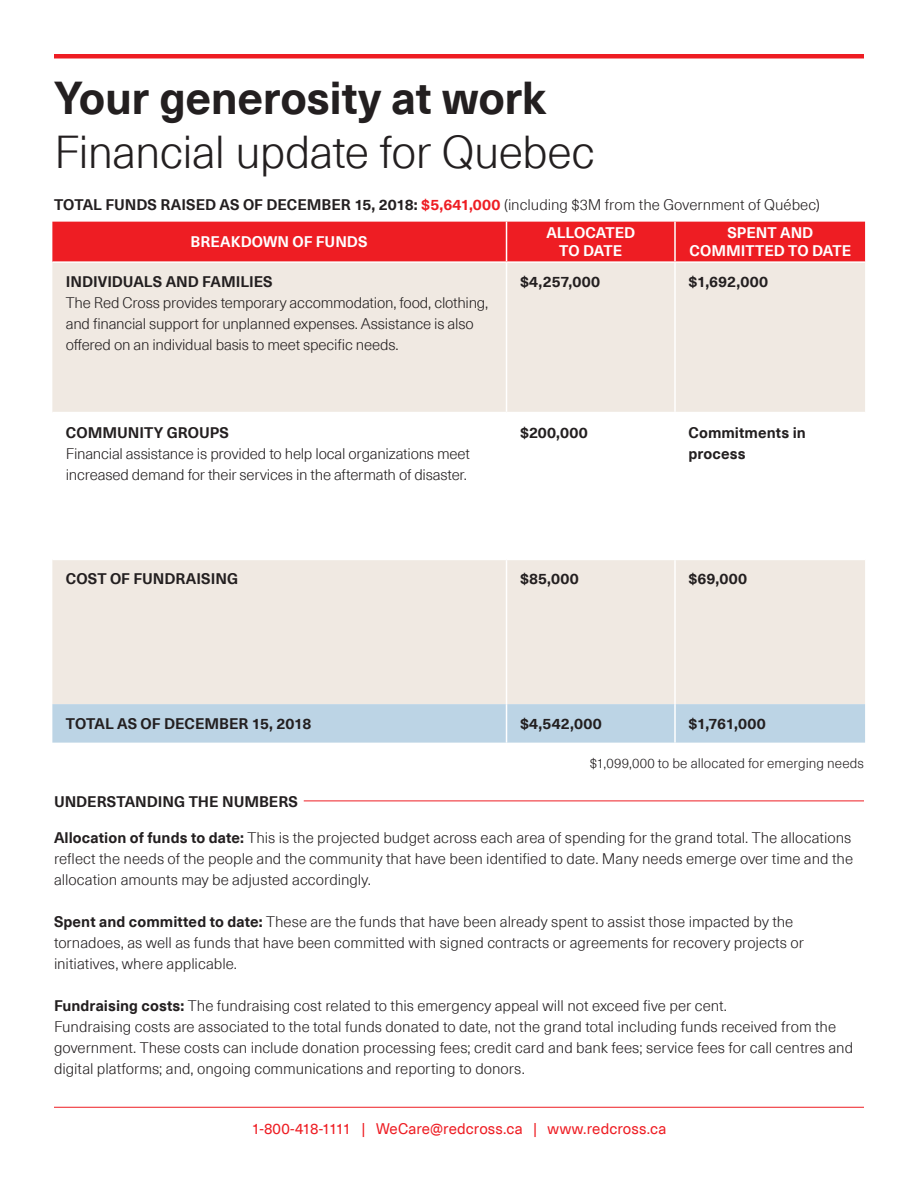
<style>
.page{position:relative;width:918px;height:1188px;background:#fff}
.page>*{position:absolute;margin:0;border:0;box-sizing:border-box;transform-origin:0 0}
.t1{font:300 45px/54px "Neue Haas Unica Pro";letter-spacing:-.015em;color:#231f20}
.t2{font:300 15px/21px "Neue Haas Unica Pro";letter-spacing:-.005em;color:#231f20}
.t3{font:700 15px/21px "Neue Haas Unica Pro";color:#231f20}
.t4{font:700 15px/18px "Neue Haas Unica Pro";color:#fff;text-align:center}
.t5{font:15px "Neue Haas Unica Pro";letter-spacing:.005em;color:#ee1d23}
.t6{font:300 13.5px "Neue Haas Unica Pro";letter-spacing:.005em;color:#231f20}
.s1{font-weight:700}
.s2{font-weight:700;color:#ee1d23}
</style>
<div class="page">
<hr style="left:54px;top:54px;width:810px;height:4px;background:#ee1d23">
<div style="left:52px;top:222px;width:813px;height:39px;background:#ee1d23"></div>
<svg style="left:52px;top:263px;width:813px;height:441px;fill:#f0e9e2"></svg>
<div style="left:52px;top:704px;width:813px;height:39px;background:#bcd4e5"></div>
<hr style="left:506px;top:222px;width:1px;height:39px;background:#fff">
<hr style="left:674px;top:222px;width:2px;height:39px;background:#fff">
<hr style="left:506px;top:263px;width:1px;height:149px;background:#fff">
<hr style="left:674px;top:263px;width:2px;height:149px;background:#fff">
<hr style="left:52px;top:412px;width:455px;height:1px;background:#fff">
<hr style="left:507px;top:412px;width:168px;height:1px;background:#fff">
<hr style="left:506px;top:413px;width:1px;height:146px;background:#fff">
<hr style="left:675px;top:412px;width:190px;height:1px;background:#fff">
<hr style="left:674px;top:413px;width:2px;height:146px;background:#fff">
<hr style="left:52px;top:559px;width:455px;height:1px;background:#fff">
<hr style="left:507px;top:559px;width:168px;height:1px;background:#fff">
<hr style="left:506px;top:560px;width:1px;height:144px;background:#fff">
<hr style="left:675px;top:559px;width:190px;height:1px;background:#fff">
<hr style="left:674px;top:560px;width:2px;height:144px;background:#fff">
<hr style="left:506px;top:704px;width:1px;height:39px;background:#fff">
<hr style="left:674px;top:704px;width:2px;height:39px;background:#fff">
<hr style="left:304px;top:801px;width:560px;height:1px;background:#ee1d23">
<hr style="left:54px;top:1107px;width:810px;height:1px;background:#ee1d23">
<p class="t1" style="left:54px;top:72px;width:542px"><span class="s1">Your generosity at work<br></span>Financial update for Quebec</p>
<p class="t2" style="left:54px;top:195px;width:768px"><span class="s1">TOTAL FUNDS RAISED AS OF DECEMBER 15, 2018:</span> <span class="s2">$5,641,000</span> (including $3M from the Government of Québec)</p>
<p class="t4" style="left:191px;top:233px;width:178px">BREAKDOWN OF FUNDS</p>
<p class="t4" style="left:546px;top:224px;width:90px">ALLOCATED<br>TO DATE</p>
<p class="t4" style="left:690px;top:224px;width:163px">SPENT AND<br>COMMITTED TO DATE</p>
<p class="t3" style="left:66px;top:271px;width:208px">INDIVIDUALS AND FAMILIES</p>
<p class="t2" style="left:66px;top:293px;width:424px">The Red Cross provides temporary accommodation, food, clothing, and financial support for unplanned expenses. Assistance is also offered on an individual basis to meet specific needs.</p>
<p class="t3" style="left:520px;top:271px;width:81px">$4,257,000</p>
<p class="t3" style="left:688px;top:271px;width:81px">$1,692,000</p>
<p class="t3" style="left:66px;top:422px;width:165px">COMMUNITY GROUPS</p>
<p class="t2" style="left:66px;top:443px;width:406px">Financial assistance is provided to help local organizations meet increased demand for their services in the aftermath of disaster.</p>
<p class="t3" style="left:520px;top:422px;width:69px">$200,000</p>
<p class="t3" style="left:688px;top:422px;width:119px">Commitments in process</p>
<p class="t3" style="left:66px;top:569px;width:174px">COST OF FUNDRAISING</p>
<p class="t3" style="left:520px;top:569px;width:60px">$85,000</p>
<p class="t3" style="left:688px;top:569px;width:60px">$69,000</p>
<p class="t3" style="left:66px;top:713px;width:247px">TOTAL AS OF DECEMBER 15, 2018</p>
<p class="t3" style="left:520px;top:713px;width:83px">$4,542,000</p>
<p class="t3" style="left:688px;top:713px;width:79px">$1,761,000</p>
<p class="t6" style="left:590px;top:755px;width:276px">$1,099,000 to be allocated for emerging needs</p>
<p class="t3" style="left:54px;top:791px;width:245px">UNDERSTANDING THE NUMBERS</p>
<p class="t2" style="left:54px;top:827px;width:801px;text-align:justify"><span class="s1">Allocation of funds to date:</span> This is the projected budget across each area of spending for the grand total. The allocations reflect the needs of the people and the community that have been identified to date. Many needs emerge over time and the allocation amounts may be adjusted accordingly.</p>
<p class="t2" style="left:54px;top:911px;width:752px"><span class="s1">Spent and committed to date:</span> These are the funds that have been already spent to assist those impacted by the tornadoes, as well as funds that have been committed with signed contracts or agreements for recovery projects or initiatives, where applicable.</p>
<p class="t2" style="left:54px;top:995px;width:675px"><span class="s1">Fundraising costs:</span> The fundraising cost related to this emergency appeal will not exceed five per cent.</p>
<p class="t2" style="left:54px;top:1016px;width:801px">Fundraising costs are associated to the total funds donated to date, not the grand total including funds received from the government. These costs can include donation processing fees; credit card and bank fees; service fees for call centres and digital platforms; and, ongoing communications and reporting to donors.</p>
<p class="t5" style="left:252px;top:1120px;width:416px">1-800-418-1111 | WeCare@redcross.ca | www.redcross.ca</p>
</div>
